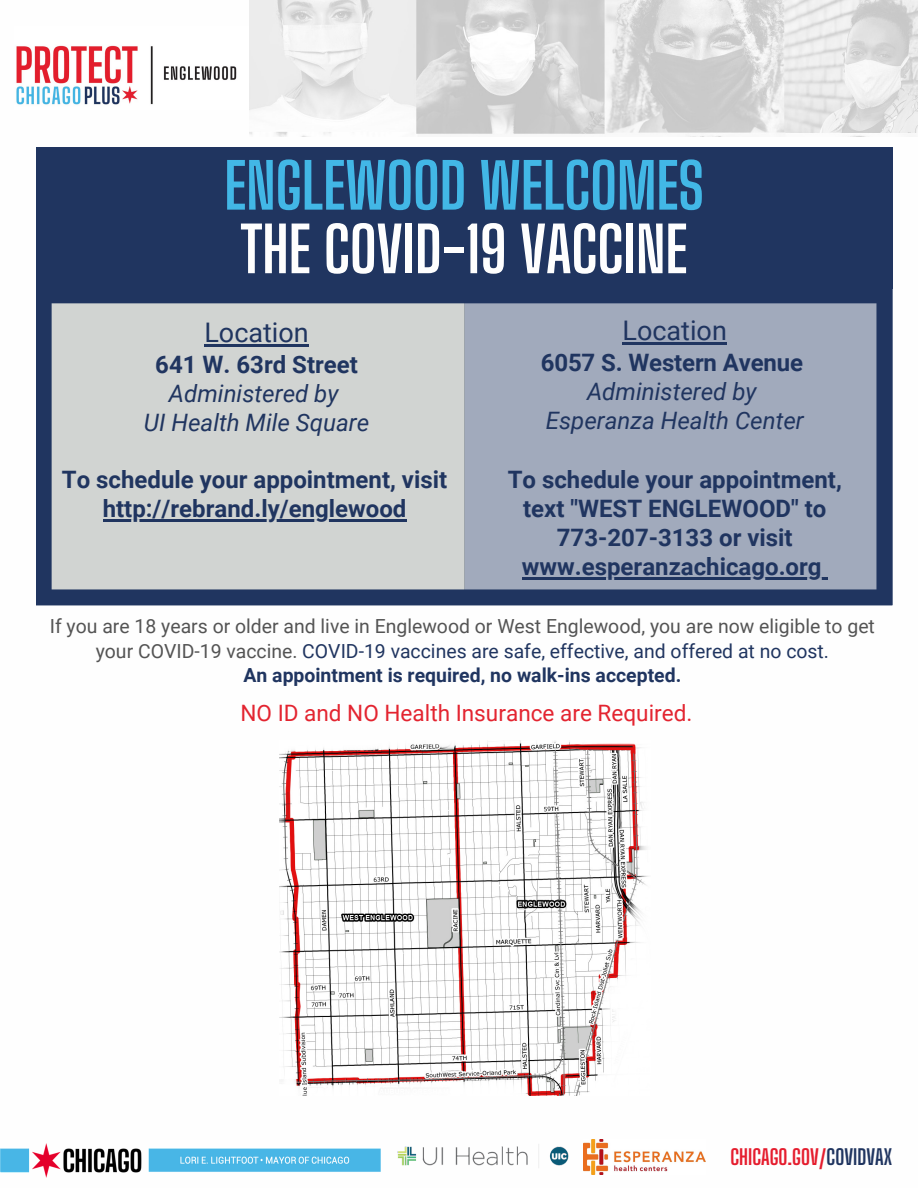
<style>
.page{position:relative;width:918px;height:1188px;background:#fff}
.page>*{position:absolute;margin:0;border:0;box-sizing:border-box;transform-origin:0 0}
.t1{font:700 62.1px "Big Shoulders Display";color:#fefefe}
.t2{font:700 62.1px "Big Shoulders Display";color:#42b7e6}
.t3{font:27px "Roboto";color:#203560}
.t4{font:700 24px/29.2px "Roboto";color:#203560;text-align:center}
.t5{font:italic 24px "Roboto";color:#203560}
.t6{font:22.65px "Roboto";color:#e32430}
.t7{font:700 21px "Big Shoulders Display";color:#e51d2e}
.t8{font:19.35px/24.5px "Roboto";color:#545454;text-align:center}
.t9{font:700 19.35px "Roboto";color:#203560}
.s1{color:#203560}
</style>
<div class="page">
<img style="left:249px;top:0;width:669px;height:136px">
<div style="left:36px;top:147px;width:856px;height:142px;background:#203560"></div>
<svg style="left:36px;top:289px;width:856px;height:316px;background:#a4acb9"></svg>
<hr style="left:204px;top:344px;width:105px;height:3px;background:#203560">
<hr style="left:623px;top:343px;width:104px;height:2px;background:#203560">
<hr style="left:522px;top:578px;width:300px;height:2px;background:#203560">
<svg style="left:822px;top:578px;width:6px;height:2px"></svg>
<img style="left:0;top:1144px;width:380px;height:34px">
<img style="left:279px;top:740px;width:370px;height:356px">
<hr style="left:103px;top:520px;width:303px;height:2px;background:#203560">
<img style="left:397px;top:1140px;width:308px;height:35px">
<img style="left:16px;top:45px;width:221px;height:60px">
<p class="t2" style="left:224px;top:149px;width:481px">ENGLEWOOD WELCOMES</p>
<p class="t1" style="left:241px;top:212px;width:448px">THE COVID-19 VACCINE</p>
<p class="t3" style="left:204px;top:317px;width:106px">Location</p>
<p class="t4" style="left:155px;top:350px;width:204px">641 W. 63rd Street</p>
<p class="t5" style="left:169px;top:380px;width:171px">Administered by</p>
<p class="t5" style="left:144px;top:409px;width:227px">UI Health Mile Square</p>
<p class="t4" style="left:62px;top:465px;width:387px">To schedule your appointment, visit http://rebrand.ly/englewood</p>
<p class="t3" style="left:623px;top:315px;width:106px">Location</p>
<p class="t4" style="left:541px;top:348px;width:264px">6057 S. Western Avenue</p>
<p class="t5" style="left:587px;top:378px;width:171px">Administered by</p>
<p class="t5" style="left:546px;top:407px;width:260px">Esperanza Health Center</p>
<p class="t4" style="left:508px;top:465px;width:336px">To schedule your appointment,</p>
<p class="t4" style="left:523px;top:494px;width:305px">text "WEST ENGLEWOOD" to</p>
<p class="t4" style="left:522px;top:523px;width:301px">773-207-3133 or visit www.esperanzachicago.org</p>
<p class="t8" style="left:50px;top:614px;width:827px">If you are 18 years or older and live in Englewood or West Englewood, you are now eligible to get your COVID-19 vaccine. <span class="s1">COVID-19 vaccines are safe, effective, and offered at no cost.</span></p>
<p class="t9" style="left:243px;top:664px;width:439px">An appointment is required, no walk-ins accepted.</p>
<p class="t6" style="left:241px;top:700px;width:454px">NO ID and NO Health Insurance are Required.</p>
<p class="t7" style="left:730px;top:1145px;width:163px">CHICAGO.GOV/<span class="s1">COVIDVAX</span></p>
</div>
